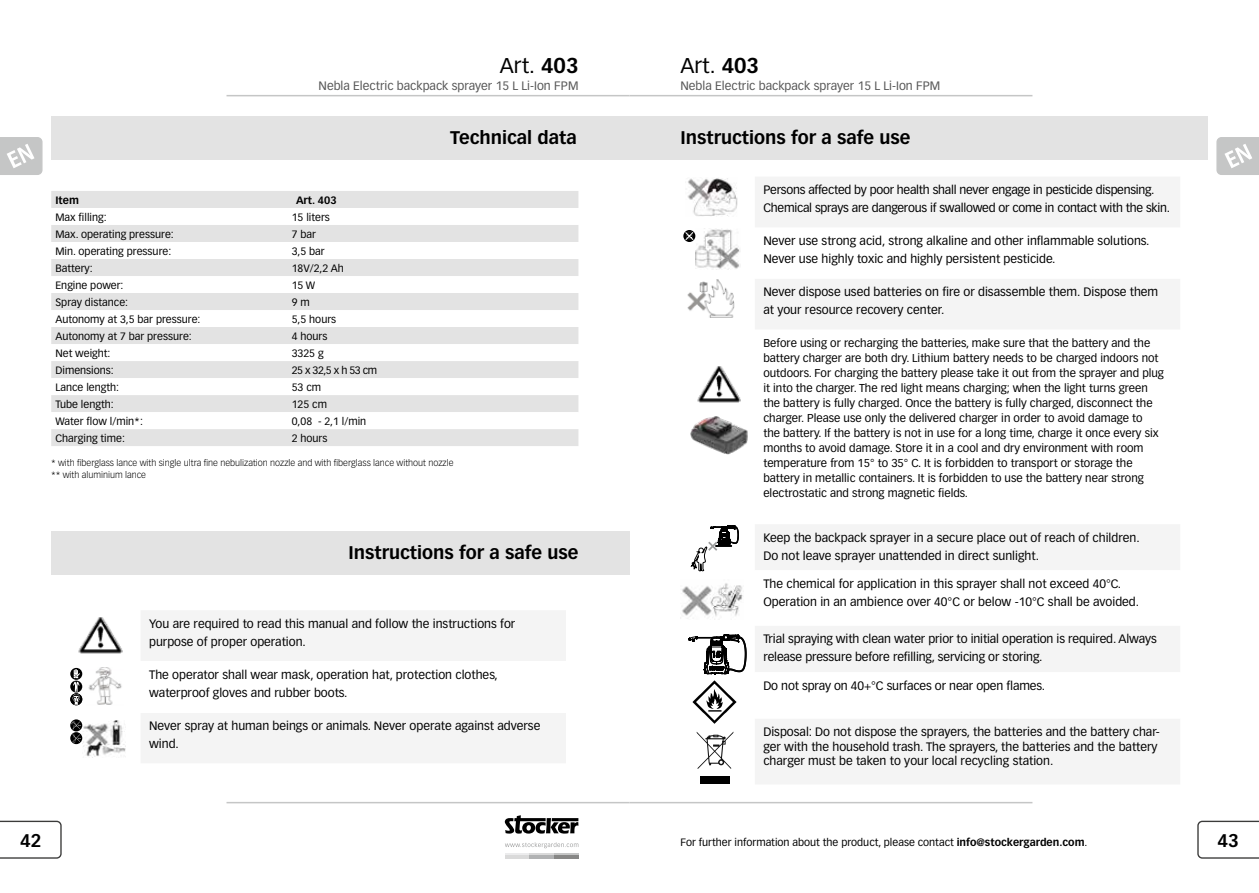
<style>
.page{position:relative;width:1259px;height:893px;background:#fff}
.page>*{position:absolute;margin:0;border:0;box-sizing:border-box;transform-origin:0 0}
.t1{font:21px "Vectora LT Std";color:#000}
.t2{font:700 18px "Vectora LT Std";color:#000}
.t3{font:12px/18px "Vectora LT Std";color:#000}
.t4{font:12px/18px "Vectora LT Std";letter-spacing:-.02em;color:#000}
.t5{font:12px "Vectora LT Std";color:#565656}
.t6{font:11.25px/15px "Vectora LT Std";color:#000}
.t7{font:10.5px "Vectora LT Std";color:#000}
.t8{font:700 10.5px "Vectora LT Std";color:#000}
.t9{font:300 9px/12px "Vectora LT Std";color:#000}
.s1{font-weight:700}
</style>
<div class="page">
<svg style="left:1197px;top:821px;width:62px;height:38px"></svg>
<svg style="left:0;top:821px;width:62px;height:38px"></svg>
<hr style="left:226px;top:95px;width:403px;height:1px;background:#c5c6c6">
<hr style="left:629px;top:95px;width:403px;height:1px;background:#c5c6c6">
<hr style="left:226px;top:802px;width:403px;height:1px;background:#c5c6c6">
<hr style="left:629px;top:802px;width:403px;height:1px;background:#c5c6c6">
<svg style="left:505px;top:815px;width:73px;height:19px"></svg>
<svg style="left:505px;top:842px;width:73px;height:6px"></svg>
<hr style="left:505px;top:853px;width:24px;height:2px;background:#ececed">
<hr style="left:529px;top:853px;width:25px;height:2px;background:#dadada">
<hr style="left:554px;top:853px;width:24px;height:2px;background:#c5c6c6">
<hr style="left:505px;top:855px;width:24px;height:4px;background:#dadada">
<hr style="left:529px;top:855px;width:25px;height:4px;background:#b1b2b3">
<hr style="left:554px;top:855px;width:24px;height:4px;background:#878786">
<svg style="left:1216px;top:137px;width:43px;height:38px"></svg>
<svg style="left:0;top:137px;width:43px;height:38px"></svg>
<div style="left:51px;top:116px;width:578px;height:44px;background:#e3e3e3"></div>
<div style="left:51px;top:532px;width:578px;height:43px;background:#e3e3e3"></div>
<div style="left:141px;top:611px;width:425px;height:152px;background:#f4f4f4"></div>
<div style="left:141px;top:661px;width:425px;height:51px;background:#fff"></div>
<img style="left:79px;top:617px;width:43px;height:37px">
<img style="left:82px;top:720px;width:43px;height:37px">
<svg style="left:70px;top:719px;width:12px;height:12px"></svg>
<svg style="left:70px;top:732px;width:12px;height:12px"></svg>
<svg style="left:71px;top:721px;width:10px;height:22px"></svg>
<img style="left:88px;top:668px;width:34px;height:37px">
<svg style="left:70px;top:668px;width:12px;height:12px"></svg>
<svg style="left:70px;top:681px;width:12px;height:11px"></svg>
<svg style="left:70px;top:693px;width:12px;height:12px"></svg>
<svg style="left:73px;top:669px;width:7px;height:36px"></svg>
<div style="left:51px;top:191px;width:527px;height:255px;background:#e3e3e3"></div>
<svg style="left:51px;top:208px;width:527px;height:221px"></svg>
<div style="left:629px;top:116px;width:579px;height:44px;background:#e3e3e3"></div>
<img style="left:690px;top:416px;width:58px;height:39px">
<div style="left:755px;top:177px;width:425px;height:607px;background:#f4f4f4"></div>
<svg style="left:755px;top:228px;width:425px;height:490px"></svg>
<img style="left:687px;top:178px;width:50px;height:38px">
<img style="left:680px;top:583px;width:63px;height:37px">
<img style="left:695px;top:228px;width:45px;height:41px">
<svg style="left:683px;top:230px;width:12px;height:12px"></svg>
<svg style="left:685px;top:231px;width:8px;height:9px"></svg>
<img style="left:687px;top:279px;width:48px;height:39px">
<div style="left:700px;top:776px;width:30px;height:7px;background:#000"></div>
<svg style="left:696px;top:732px;width:37px;height:37px"></svg>
<img style="left:697px;top:367px;width:43px;height:36px">
<svg style="left:688px;top:635px;width:58px;height:89px"></svg>
<svg style="left:691px;top:525px;width:47px;height:46px"></svg>
<h1 class="t1" style="left:500px;top:53px;width:80px">Art. <span class="s1">403</span></h1>
<p class="t5" style="left:318px;top:79px;width:261px">Nebla Electric backpack sprayer 15 L Li-Ion FPM</p>
<p class="t8" style="left:55px;top:193px;width:25px">Item</p>
<p class="t8" style="left:296px;top:193px;width:42px">Art. 403</p>
<p class="t7" style="left:55px;top:211px;width:53px">Max filling:</p>
<p class="t7" style="left:292px;top:211px;width:40px">15 liters</p>
<p class="t7" style="left:55px;top:228px;width:120px">Max. operating pressure:</p>
<p class="t7" style="left:292px;top:228px;width:26px">7 bar</p>
<p class="t7" style="left:55px;top:245px;width:117px">Min. operating pressure:</p>
<p class="t7" style="left:292px;top:245px;width:35px">3,5 bar</p>
<p class="t7" style="left:55px;top:262px;width:39px">Battery:</p>
<p class="t7" style="left:292px;top:262px;width:54px">18V/2,2 Ah</p>
<p class="t7" style="left:55px;top:279px;width:69px">Engine power:</p>
<p class="t7" style="left:292px;top:279px;width:25px">15 W</p>
<p class="t7" style="left:55px;top:296px;width:74px">Spray distance:</p>
<p class="t7" style="left:292px;top:296px;width:20px">9 m</p>
<p class="t7" style="left:55px;top:313px;width:147px">Autonomy at 3,5 bar pressure:</p>
<p class="t7" style="left:292px;top:313px;width:46px">5,5 hours</p>
<p class="t7" style="left:55px;top:330px;width:138px">Autonomy at 7 bar pressure:</p>
<p class="t7" style="left:292px;top:330px;width:37px">4 hours</p>
<p class="t7" style="left:55px;top:347px;width:57px">Net weight:</p>
<p class="t7" style="left:292px;top:347px;width:33px">3325 g</p>
<p class="t7" style="left:55px;top:364px;width:60px">Dimensions:</p>
<p class="t7" style="left:292px;top:364px;width:87px">25 x 32,5 x h 53 cm</p>
<p class="t7" style="left:55px;top:381px;width:65px">Lance length:</p>
<p class="t7" style="left:292px;top:381px;width:31px">53 cm</p>
<p class="t7" style="left:55px;top:398px;width:60px">Tube length:</p>
<p class="t7" style="left:292px;top:398px;width:37px">125 cm</p>
<p class="t7" style="left:55px;top:415px;width:89px">Water flow l/min*:</p>
<p class="t7" style="left:292px;top:415px;width:76px">0,08 - 2,1 l/min</p>
<p class="t7" style="left:55px;top:432px;width:71px">Charging time:</p>
<p class="t7" style="left:292px;top:432px;width:37px">2 hours</p>
<h2 class="t2" style="left:450px;top:126px;width:128px">Technical data</h2>
<p class="t9" style="left:51px;top:457px;width:404px">* with fiberglass lance with single ultra fine nebulization nozzle and with fiberglass lance without nozzle ** with aluminium lance</p>
<h2 class="t2" style="left:348px;top:542px;width:231px">Instructions for a safe use</h2>
<p class="t3" style="left:149px;top:615px;width:368px">You are required to read this manual and follow the instructions for purpose of proper operation.</p>
<p class="t3" style="left:149px;top:666px;width:350px">The operator shall wear mask, operation hat, protection clothes, waterproof gloves and rubber boots.</p>
<p class="t3" style="left:149px;top:717px;width:393px">Never spray at human beings or animals. Never operate against adverse wind.</p>
<h1 class="t1" style="left:680px;top:53px;width:80px">Art. <span class="s1">403</span></h1>
<p class="t5" style="left:680px;top:79px;width:261px">Nebla Electric backpack sprayer 15 L Li-Ion FPM</p>
<h2 class="t2" style="left:680px;top:126px;width:231px">Instructions for a safe use</h2>
<p class="t4" style="left:763px;top:181px;width:408px">Persons affected by poor health shall never engage in pesticide dispensing.<br>Chemical sprays are dangerous if swallowed or come in contact with the skin.</p>
<p class="t3" style="left:763px;top:232px;width:388px">Never use strong acid, strong alkaline and other inflammable solutions.<br>Never use highly toxic and highly persistent pesticide.</p>
<p class="t3" style="left:763px;top:283px;width:396px">Never dispose used batteries on fire or disassemble them. Dispose them at your resource recovery center.</p>
<p class="t6" style="left:763px;top:335px;width:402px">Before using or recharging the batteries, make sure that the battery and the battery charger are both dry. Lithium battery needs to be charged indoors not outdoors. For charging the battery please take it out from the sprayer and plug it into the charger. The red light means charging; when the light turns green the battery is fully charged. Once the battery is fully charged, disconnect the charger. Please use only the delivered charger in order to avoid damage to<br>the battery. If the battery is not in use for a long time, charge it once every six months to avoid damage. Store it in a cool and dry environment with room temperature from 15° to 35° C. It is forbidden to transport or storage the battery in metallic containers. It is forbidden to use the battery near strong electrostatic and strong magnetic fields.</p>
<p class="t3" style="left:763px;top:529px;width:378px">Keep the backpack sprayer in a secure place out of reach of children.<br>Do not leave sprayer unattended in direct sunlight.</p>
<p class="t3" style="left:763px;top:575px;width:377px">The chemical for application in this sprayer shall not exceed 40°C.<br>Operation in an ambience over 40°C or below -10°C shall be avoided.</p>
<p class="t3" style="left:763px;top:630px;width:395px">Trial spraying with clean water prior to initial operation is required. Always release pressure before refilling, servicing or storing.</p>
<p class="t3" style="left:763px;top:677px;width:283px">Do not spray on 40+°C surfaces or near open flames.</p>
<p class="t3" style="left:763px;top:725px;width:398px;line-height:14.4px">Disposal: Do not dispose the sprayers, the batteries and the battery char&shy;ger with the household trash. The sprayers, the batteries and the battery charger must be taken to your local recycling station.</p>
<h2 class="t2" style="left:20px;top:829px;width:23px">42</h2>
<h2 class="t2" style="left:1217px;top:829px;width:23px">43</h2>
<p class="t7" style="left:680px;top:836px;width:408px">For further information about the product, please contact <span class="s1">info@stockergarden.com</span>.</p>
</div>
